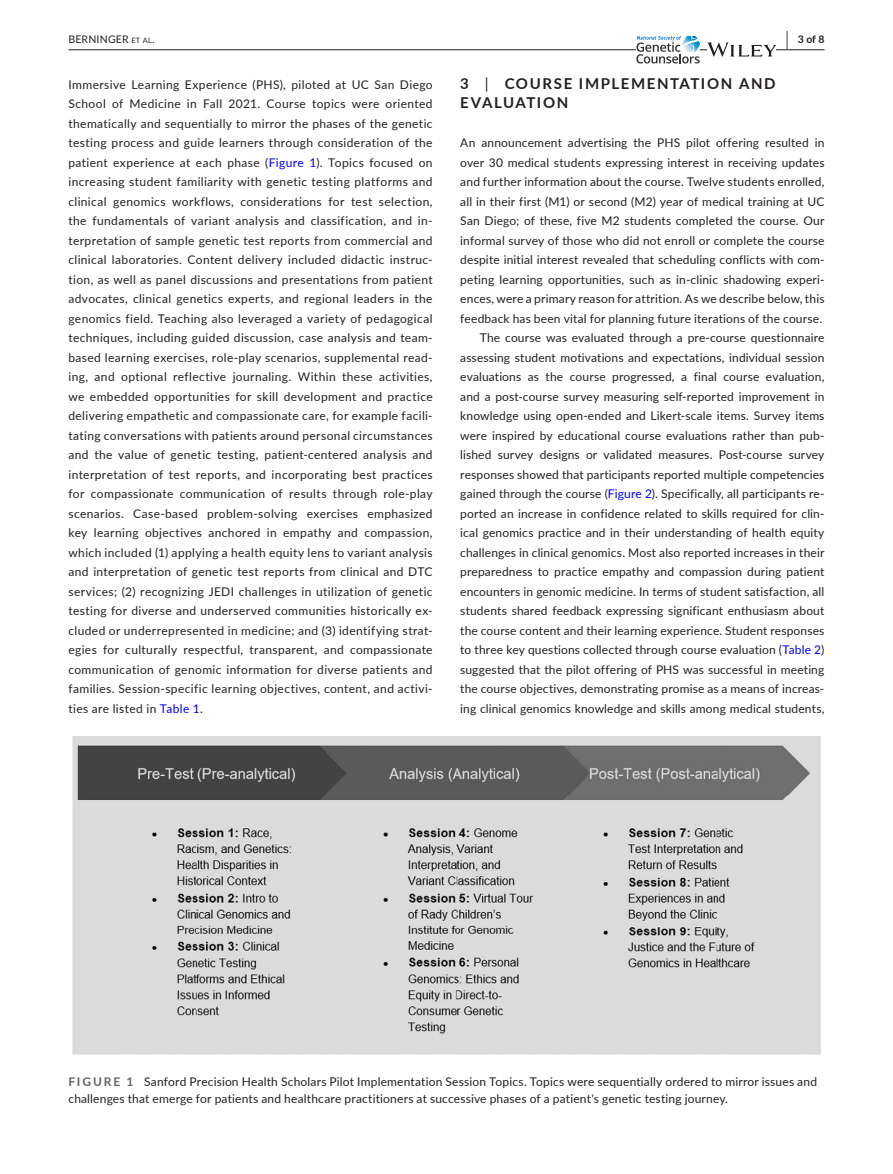
<style>
.page{position:relative;width:893px;height:1174px;background:#fff}
.page>*{position:absolute;margin:0;border:0;box-sizing:border-box;transform-origin:0 0}
.t1{font:700 15px/19.5px "Lato";letter-spacing:.105em;color:#231f20}
.t2{font:12px/19.5px "Lato";letter-spacing:.015em;color:#231f20;text-align:justify}
.t3{font:10.5px "Lato";letter-spacing:.02em;color:#231f20}
.t4{font:700 10.5px "Lato";color:#231f20}
.s1{font-size:7.35px}
.s2{font-size:19.5px}
.s3{color:#00f}
.s4{font-weight:400}
.s5{font-weight:700;color:#636366}
</style>
<div class="page">
<hr style="left:68px;top:49px;width:756px;height:1px;background:#231f20">
<svg style="left:636px;top:36px;width:64px;height:27px"></svg>
<svg style="left:707px;top:42px;width:69px;height:15px"></svg>
<img style="left:72px;top:736px;width:749px;height:318px">
<p class="t3" style="left:68px;top:31px;width:88px">BERNINGER <span class="s1">et al</span>.</p>
<p class="t4" style="left:786px;top:31px;width:40px"><span class="s2">|</span> 3 of 8</p>
<p class="t2" style="left:68px;top:74px;width:366px">Immersive Learning Experience (PHS), piloted at UC San Diego School of Medicine in Fall 2021. Course topics were oriented thematically and sequentially to mirror the phases of the genetic testing process and guide learners through consideration of the patient experience at each phase (<span class="s3">Figure 1</span>). Topics focused on increasing student familiarity with genetic testing platforms and clinical genomics workflows, considerations for test selection, the fundamentals of variant analysis and classification, and in&shy;terpretation of sample genetic test reports from commercial and clinical laboratories. Content delivery included didactic instruc&shy;tion, as well as panel discussions and presentations from patient advocates, clinical genetics experts, and regional leaders in the genomics field. Teaching also leveraged a variety of pedagogical techniques, including guided discussion, case analysis and team&shy;based learning exercises, role-play scenarios, supplemental read&shy;ing, and optional reflective journaling. Within these activities, we embedded opportunities for skill development and practice delivering empathetic and compassionate care, for example facili&shy;tating conversations with patients around personal circumstances and the value of genetic testing, patient-centered analysis and interpretation of test reports, and incorporating best practices for compassionate communication of results through role-play scenarios. Case-based problem-solving exercises emphasized key learning objectives anchored in empathy and compassion, which included (1) applying a health equity lens to variant analysis and interpretation of genetic test reports from clinical and DTC services; (2) recognizing JEDI challenges in utilization of genetic testing for diverse and underserved communities historically ex&shy;cluded or underrepresented in medicine; and (3) identifying strat&shy;egies for culturally respectful, transparent, and compassionate communication of genomic information for diverse patients and families. Session-specific learning objectives, content, and activi&shy;ties are listed in <span class="s3">Table 1</span>.</p>
<p class="t1" style="left:460px;top:73px;width:317px">3 <span class="s4">|</span> COURSE IMPLEMENTATION AND<br>EVALUATION</p>
<p class="t2" style="left:460px;top:132px;width:366px;text-align:right">An announcement advertising the PHS pilot offering resulted in over 30 medical students expressing interest in receiving updates and further information about the course. Twelve students enrolled, all in their first (M1) or second (M2) year of medical training at UC San Diego; of these, five M2 students completed the course. Our informal survey of those who did not enroll or complete the course despite initial interest revealed that scheduling conflicts with com&shy;peting learning opportunities, such as in-clinic shadowing experi&shy;ences, were a primary reason for attrition. As we describe below, this feedback has been vital for planning future iterations of the course.<br>The course was evaluated through a pre-course questionnaire assessing student motivations and expectations, individual session evaluations as the course progressed, a final course evaluation, and a post-course survey measuring self-reported improvement in knowledge using open-ended and Likert-scale items. Survey items were inspired by educational course evaluations rather than pub&shy;lished survey designs or validated measures. Post-course survey responses showed that participants reported multiple competencies gained through the course (<span class="s3">Figure 2</span>). Specifically, all participants re&shy;ported an increase in confidence related to skills required for clin&shy;ical genomics practice and in their understanding of health equity challenges in clinical genomics. Most also reported increases in their preparedness to practice empathy and compassion during patient encounters in genomic medicine. In terms of student satisfaction, all students shared feedback expressing significant enthusiasm about the course content and their learning experience. Student responses to three key questions collected through course evaluation (<span class="s3">Table 2</span>) suggested that the pilot offering of PHS was successful in meeting the course objectives, demonstrating promise as a means of increas&shy;ing clinical genomics knowledge and skills among medical students,</p>
<p class="t2" style="left:68px;top:1073px;width:750px;line-height:16.5px"><span class="s5">FIGURE 1</span> Sanford Precision Health Scholars Pilot Implementation Session Topics. Topics were sequentially ordered to mirror issues and challenges that emerge for patients and healthcare practitioners at successive phases of a patient's genetic testing journey.</p>
</div>
